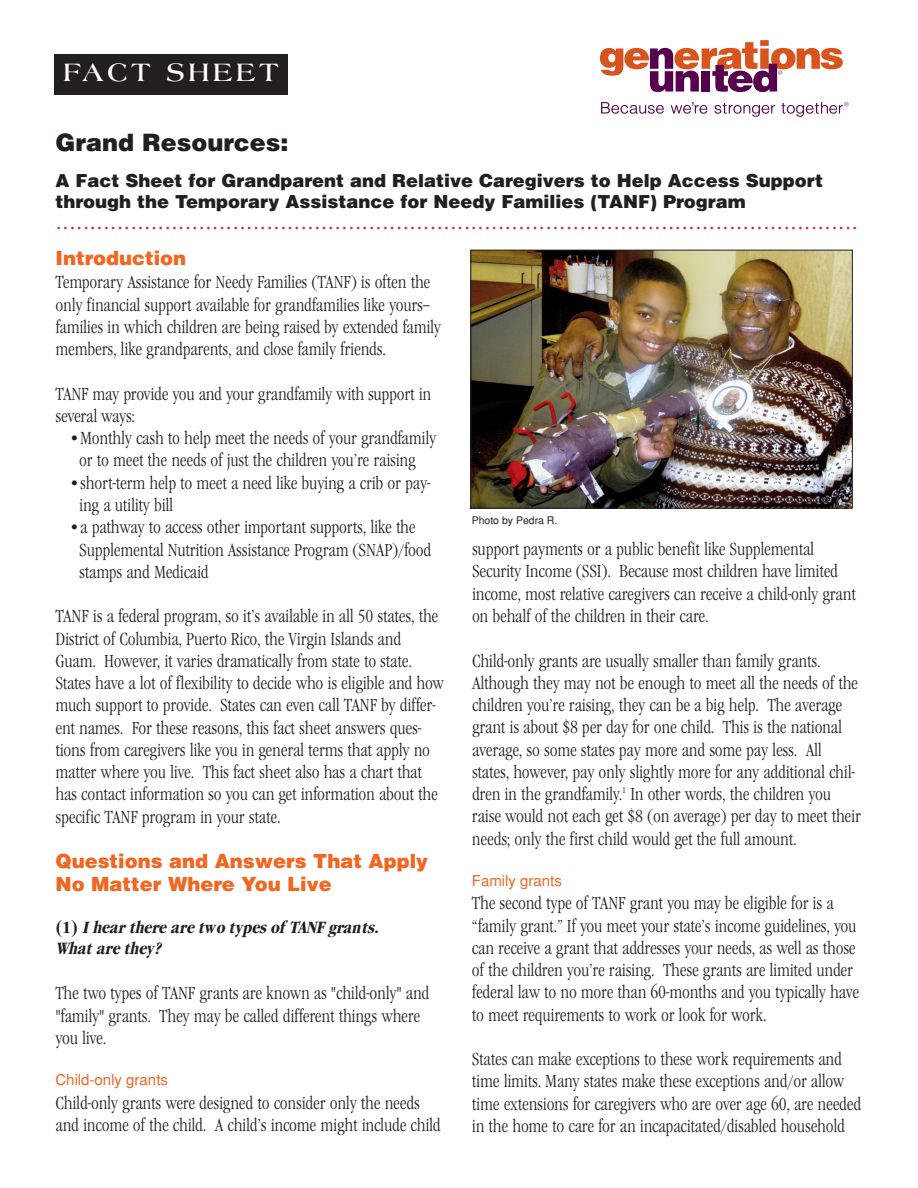
<style>
.page{position:relative;width:918px;height:1188px;background:#fff}
.page>*{position:absolute;margin:0;border:0;box-sizing:border-box;transform-origin:0 0}
.t1{font:700 27px "Americana";letter-spacing:.13em;color:#fff}
.t2{font:900 24px "Helvetica";color:#231f20}
.t3{font:700 21px "Americana";color:#d1232a}
.t4{font:900 19.5px/23.4px "Helvetica";color:#f36621}
.t5{font:18px/22.2px "Garamond Lit Cd ITC";letter-spacing:-.015em;color:#231f20}
.t6{font:900 18px/21px "Helvetica";color:#231f20}
.t7{font:italic 700 condensed 18px/21.6px "Garamond";letter-spacing:-.01em;color:#231f20}
.t8{font:15px "Helvetica";color:#f36621}
.t9{font:10.5px "Helvetica";color:#231f20}
.s1{font-style:normal}
</style>
<div class="page">
<div style="left:54px;top:54px;width:234px;height:41px;background:#231f20"></div>
<svg style="left:601px;top:102px;width:63px;height:12px"></svg>
<svg style="left:671px;top:102px;width:36px;height:12px"></svg>
<svg style="left:714px;top:103px;width:61px;height:14px"></svg>
<svg style="left:600px;top:40px;width:243px;height:52px"></svg>
<svg style="left:781px;top:102px;width:68px;height:15px"></svg>
<img style="left:472px;top:252px;width:379px;height:255px">
<div style="left:470px;top:250px;width:383px;height:259px;border:1px solid #231f20"></div>
<h1 class="t1" style="left:63px;top:62px;width:217px">FACT SHEET</h1>
<h2 class="t2" style="left:56px;top:128px;width:234px">Grand Resources:</h2>
<p class="t6" style="left:55px;top:170px;width:769px">A Fact Sheet for Grandparent and Relative Caregivers to Help Access Support through the Temporary Assistance for Needy Families (TANF) Program</p>
<p class="t3" style="left:56px;top:214px;width:804px">......................................................................................................................</p>
<p class="t4" style="left:56px;top:247px;width:132px">Introduction</p>
<p class="t5" style="left:55px;top:273px;width:387px">Temporary Assistance for Needy Families (TANF) is often the only financial support available for grandfamilies like yours-- families in which children are being raised by extended family members, like grandparents, and close family friends.</p>
<p class="t5" style="left:55px;top:385px;width:377px">TANF may provide you and your grandfamily with support in several ways:</p>
<p class="t5" style="left:68px;top:429px;width:369px;text-align:center">•Monthly cash to help meet the needs of your grandfamily or to meet the needs of just the children you’re raising</p>
<p class="t5" style="left:79px;top:474px;width:353px;text-indent:-11px">•short-term help to meet a need like buying a crib or pay&shy;ing a utility bill</p>
<p class="t5" style="left:79px;top:518px;width:354px;text-indent:-11px">•a pathway to access other important supports, like the<br>Supplemental Nutrition Assistance Program (SNAP)/food stamps and Medicaid</p>
<p class="t5" style="left:55px;top:607px;width:390px">TANF is a federal program, so it’s available in all 50 states, the District of Columbia, Puerto Rico, the Virgin Islands and Guam. However, it varies dramatically from state to state.<br>States have a lot of flexibility to decide who is eligible and how much support to provide. States can even call TANF by differ&shy;ent names. For these reasons, this fact sheet answers ques&shy;tions from caregivers like you in general terms that apply no matter where you live. This fact sheet also has a chart that has contact information so you can get information about the specific TANF program in your state.</p>
<p class="t4" style="left:55px;top:849px;width:374px">Questions and Answers That Apply<br>No Matter Where You Live</p>
<p class="t7" style="left:55px;top:918px;width:328px"><span class="s1">(1)</span> I hear there are two types of TANF grants.<br>What are they ?</p>
<p class="t5" style="left:55px;top:984px;width:375px">The two types of TANF grants are known as "child-only" and "family" grants. They may be called different things where you live.</p>
<p class="t8" style="left:56px;top:1071px;width:114px">Child-only grants</p>
<p class="t5" style="left:56px;top:1093px;width:387px">Child-only grants were designed to consider only the needs and income of the child. A child’s income might include child</p>
<p class="t9" style="left:472px;top:514px;width:87px">Photo by Pedra R.</p>
<p class="t5" style="left:472px;top:540px;width:385px">support payments or a public benefit like Supplemental Security Income (SSI). Because most children have limited income, most relative caregivers can receive a child-only grant on behalf of the children in their care.</p>
<p class="t5" style="left:472px;top:651px;width:391px">Child-only grants are usually smaller than family grants.<br>Although they may not be enough to meet all the needs of the children you’re raising, they can be a big help. The average grant is about $8 per day for one child. This is the national average, so some states pay more and some pay less. All states, however, pay only slightly more for any additional chil&shy;dren in the grandfamily.<sup>1</sup> In other words, the children you raise would not each get $8 (on average) per day to meet their needs; only the first child would get the full amount.</p>
<p class="t8" style="left:472px;top:872px;width:91px">Family grants</p>
<p class="t5" style="left:472px;top:894px;width:389px">The second type of TANF grant you may be eligible for is a “family grant.” If you meet your state’s income guidelines, you can receive a grant that addresses your needs, as well as those of the children you’re raising. These grants are limited under federal law to no more than 60-months and you typically have to meet requirements to work or look for work.</p>
<p class="t5" style="left:472px;top:1050px;width:391px">States can make exceptions to these work requirements and time limits. Many states make these exceptions and/or allow time extensions for caregivers who are over age 60, are needed in the home to care for an incapacitated/disabled household</p>
</div>
